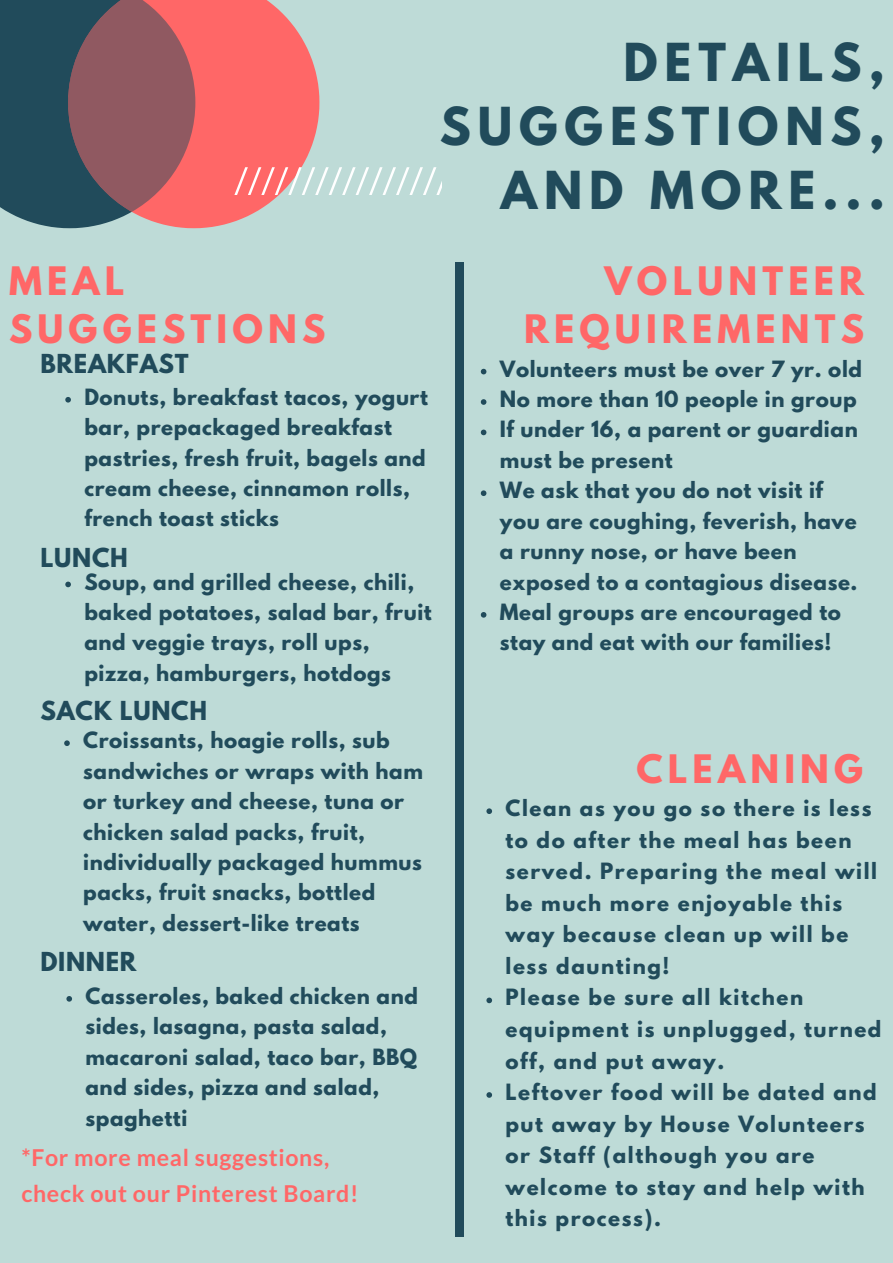
<style>
.page{position:relative;width:893px;height:1263px;background:#bedbd7}
.page>*{position:absolute;margin:0;border:0;box-sizing:border-box;transform-origin:0 0}
.t1{font:700 46.35px/64.2px "League Spartan";letter-spacing:.15em;color:#214b5b;text-align:right}
.t2{font:700 34.8px/48.4px "League Spartan";letter-spacing:.15em;color:#ff6767;text-align:right}
.t3{font:700 23.25px/36px "Lato";letter-spacing:.03em;color:#ff6767}
.t4{font:700 23.25px "League Spartan";letter-spacing:.03em;color:#214b5b}
.t5{font:700 19.8px/30.5px "League Spartan";letter-spacing:.03em;color:#214b5b}
.t6{font:700 19.8px/31.5px "League Spartan";letter-spacing:.08em;color:#214b5b}
</style>
<div class="page">
<svg style="left:195px;top:0;width:124px;height:228px;fill:#ff6767"></svg>
<svg style="left:0;top:0;width:195px;height:228px;background:#6b5761"></svg>
<svg style="left:234px;top:167px;width:207px;height:28px"></svg>
<div style="left:455px;top:262px;width:9px;height:49px;background:#214b5b"></div>
<div style="left:455px;top:1188px;width:9px;height:48px;background:#214b5b"></div>
<div style="left:455px;top:310px;width:9px;height:337px;background:#214b5b"></div>
<div style="left:455px;top:646px;width:9px;height:337px;background:#214b5b"></div>
<div style="left:455px;top:982px;width:9px;height:207px;background:#214b5b"></div>
<svg style="left:65px;top:397px;width:6px;height:6px"></svg>
<svg style="left:65px;top:582px;width:6px;height:5px"></svg>
<svg style="left:64px;top:740px;width:6px;height:6px"></svg>
<svg style="left:66px;top:996px;width:6px;height:6px"></svg>
<svg style="left:481px;top:369px;width:5px;height:5px"></svg>
<svg style="left:481px;top:399px;width:5px;height:6px"></svg>
<svg style="left:481px;top:430px;width:5px;height:5px"></svg>
<svg style="left:481px;top:490px;width:5px;height:6px"></svg>
<svg style="left:481px;top:612px;width:5px;height:6px"></svg>
<svg style="left:486px;top:808px;width:6px;height:6px"></svg>
<svg style="left:486px;top:997px;width:6px;height:6px"></svg>
<svg style="left:486px;top:1092px;width:6px;height:6px"></svg>
<h1 class="t1" style="left:440px;top:36px;width:447px">DETAILS,<br>SUGGESTIONS,<br>AND MORE...</h1>
<h2 class="t2" style="left:9px;top:261px;width:318px;text-align:left">MEAL<br>SUGGESTIONS</h2>
<p class="t4" style="left:41px;top:352px;width:150px">BREAKFAST</p>
<p class="t5" style="left:84px;top:384px;width:345px">Donuts, breakfast tacos, yogurt bar, prepackaged breakfast pastries, fresh fruit, bagels and cream cheese, cinnamon rolls, french toast sticks</p>
<p class="t4" style="left:41px;top:546px;width:89px">LUNCH</p>
<p class="t5" style="left:84px;top:569px;width:349px">Soup, and grilled cheese, chili, baked potatoes, salad bar, fruit and veggie trays, roll ups, pizza, hamburgers, hotdogs</p>
<p class="t4" style="left:41px;top:699px;width:168px">SACK LUNCH</p>
<p class="t5" style="left:83px;top:728px;width:341px">Croissants, hoagie rolls, sub sandwiches or wraps with ham or turkey and cheese, tuna or chicken salad packs, fruit, individually packaged hummus packs, fruit snacks, bottled water, dessert-like treats</p>
<p class="t4" style="left:41px;top:950px;width:97px">DINNER</p>
<p class="t5" style="left:86px;top:983px;width:334px">Casseroles, baked chicken and sides, lasagna, pasta salad, macaroni salad, taco bar, BBQ and sides, pizza and salad, spaghetti</p>
<p class="t3" style="left:21px;top:1139px;width:339px">*For more meal suggestions, check out our Pinterest Board!</p>
<h2 class="t2" style="left:524px;top:261px;width:341px">VOLUNTEER<br>REQUIREMENTS</h2>
<p class="t5" style="left:500px;top:356px;width:364px">Volunteers must be over 7 yr. old<br>No more than 10 people in group<br>If under 16, a parent or guardian must be present<br>We ask that you do not visit if you are coughing, feverish, have a runny nose, or have been exposed to a contagious disease.<br>Meal groups are encouraged to stay and eat with our families!</p>
<h2 class="t2" style="left:636px;top:749px;width:228px">CLEANING</h2>
<p class="t6" style="left:505px;top:795px;width:377px">Clean as you go so there is less to do after the meal has been served. Preparing the meal will be much more enjoyable this way because clean up will be less daunting!<br>Please be sure all kitchen equipment is unplugged, turned off, and put away.<br>Leftover food will be dated and put away by House Volunteers or Staff (although you are welcome to stay and help with this process).</p>
</div>
